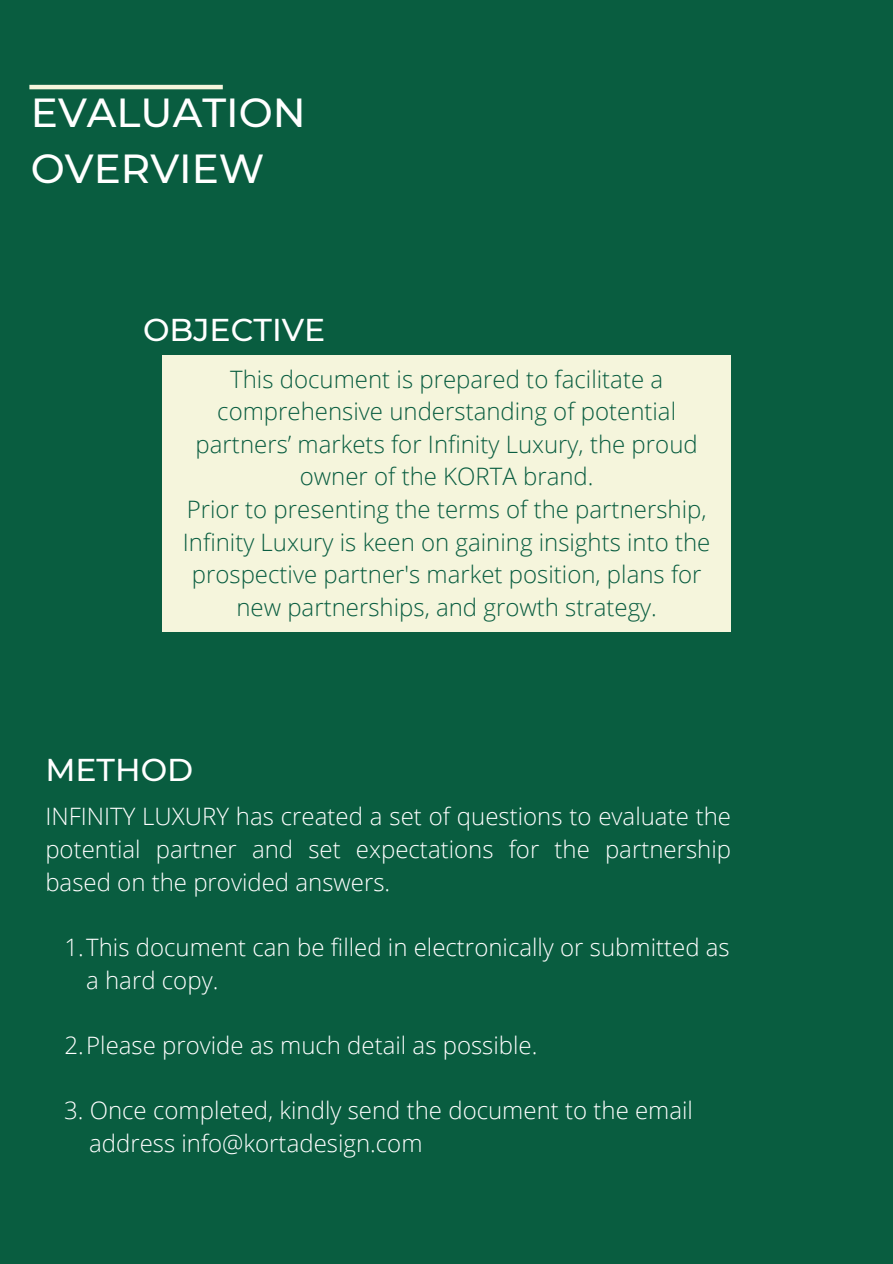
<style>
.page{position:relative;width:893px;height:1264px;background:#fff}
.page>*{position:absolute;margin:0;border:0;box-sizing:border-box;transform-origin:0 0}
.t1{font:500 40.5px "Montserrat";color:#fff}
.t2{font:500 31.5px "Montserrat";color:#fff}
.t3{font:300 24px/32.7px "Open Sans";color:#fff;text-align:justify}
.t4{font:300 24px/32.7px "Open Sans";color:#095d40;text-align:center}
</style>
<div class="page">
<div style="left:0;top:0;width:892px;height:1263px;background:#095d40"></div>
<hr style="left:29px;top:85px;width:194px;height:4px;background:#f5f5dc">
<div style="left:162px;top:355px;width:569px;height:276px;background:#f5f5dc"></div>
<p class="t1" style="left:31px;top:88px;width:276px">EVALUATION</p>
<p class="t1" style="left:31px;top:144px;width:235px">OVERVIEW</p>
<p class="t2" style="left:143px;top:311px;width:184px">OBJECTIVE</p>
<p class="t4" style="left:195px;top:362px;width:503px">This document is prepared to facilitate a comprehensive understanding of potential partners’ markets for Infinity Luxury, the proud owner of the KORTA brand.</p>
<p class="t4" style="left:183px;top:492px;width:529px">Prior to presenting the terms of the partnership, Infinity Luxury is keen on gaining insights into the prospective partner's market position, plans for new partnerships, and growth strategy.</p>
<p class="t2" style="left:45px;top:750px;width:149px">METHOD</p>
<p class="t3" style="left:45px;top:799px;width:687px">INFINITY LUXURY has created a set of questions to evaluate the potential partner and set expectations for the partnership based on the provided answers.</p>
<p class="t3" style="left:86px;top:930px;width:645px;text-indent:-22px">1.This document can be filled in electronically or submitted as a hard copy.</p>
<p class="t3" style="left:64px;top:1028px;width:474px">2.Please provide as much detail as possible.</p>
<p class="t3" style="left:64px;top:1093px;width:630px">3. Once completed, kindly send the document to the email</p>
<p class="t3" style="left:89px;top:1126px;width:335px">address info@kortadesign.com</p>
</div>
